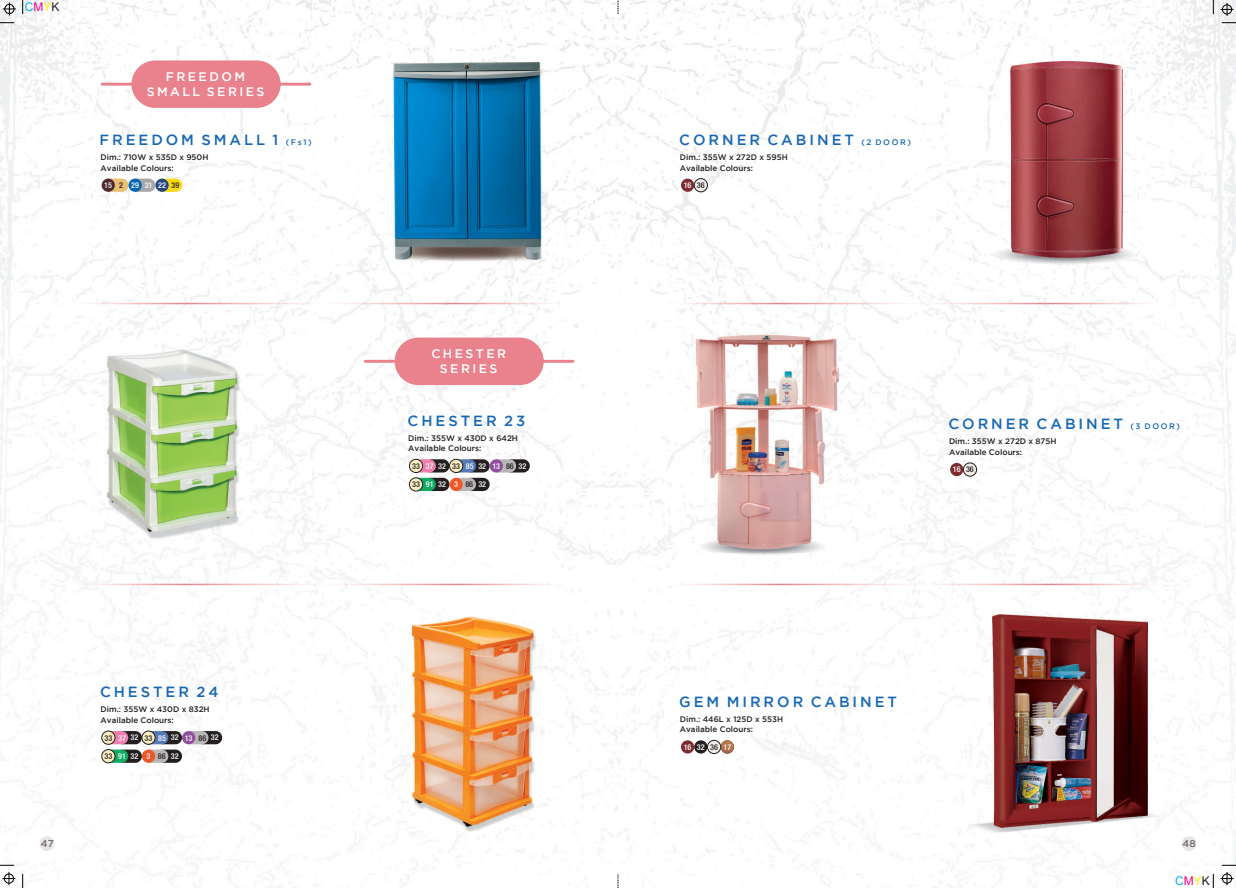
<style>
.page{position:relative;width:1236px;height:888px;background:#fff}
.page>*{position:absolute;margin:0;border:0;box-sizing:border-box;transform-origin:0 0}
.t1{font:500 14.7px "Gotham";letter-spacing:.2em;color:#1768b4}
.t2{font:500 12.4px/14.4px "Gotham";letter-spacing:.195em;color:#fff;text-align:center}
.t3{font:12px "Arial";color:#00aeef}
.t4{font:500 10px "Gotham";color:#6c6d70}
.t5{font:500 8px/10.7px "Gotham";color:#231f20}
.t6{font:8px "Heavenetica Cond 6 Med SH";color:#fff}
.s1{color:#ed028c}
.s2{color:#fff101}
.s3{color:#231f20}
.s4{font-size:8px}
</style>
<div class="page">
<img style="left:0;top:0;width:1236px;height:887px">
<svg style="left:1213px;top:0;width:1px;height:14px"></svg>
<svg style="left:1222px;top:23px;width:14px;height:1px"></svg>
<svg style="left:1220px;top:3px;width:14px;height:13px"></svg>
<div style="left:1222px;top:5px;width:10px;height:9px;border:1px solid #000;border-radius:50%"></div>
<svg style="left:0;top:23px;width:14px;height:1px"></svg>
<svg style="left:23px;top:0;width:1px;height:14px"></svg>
<svg style="left:3px;top:2px;width:13px;height:14px"></svg>
<div style="left:5px;top:4px;width:9px;height:10px;border:1px solid #000;border-radius:50%"></div>
<svg style="left:618px;top:0;width:1px;height:14px"></svg>
<svg style="left:1213px;top:873px;width:1px;height:14px"></svg>
<svg style="left:1222px;top:864px;width:14px;height:1px"></svg>
<svg style="left:1220px;top:871px;width:14px;height:13px"></svg>
<div style="left:1222px;top:873px;width:10px;height:10px;border:1px solid #000;border-radius:50%"></div>
<svg style="left:23px;top:873px;width:1px;height:14px"></svg>
<svg style="left:0;top:864px;width:14px;height:1px"></svg>
<svg style="left:2px;top:871px;width:14px;height:13px"></svg>
<div style="left:4px;top:873px;width:10px;height:10px;border:1px solid #000;border-radius:50%"></div>
<svg style="left:618px;top:873px;width:1px;height:14px"></svg>
<div style="left:40px;top:836px;width:14px;height:14px;background:#eae4e4;border-radius:50%"></div>
<div style="left:1182px;top:836px;width:14px;height:14px;background:#eae4e4;border-radius:50%"></div>
<img style="left:78px;top:303px;width:485px;height:1px">
<img style="left:78px;top:583px;width:485px;height:2px">
<img style="left:385px;top:54px;width:163px;height:218px">
<hr style="left:101px;top:83px;width:210px;height:3px;background:#e9828d">
<div style="left:131px;top:60px;width:150px;height:48px;background:#e9828d;border-radius:24px"></div>
<img style="left:99px;top:351px;width:146px;height:191px">
<img style="left:98px;top:346px;width:143px;height:188px">
<hr style="left:364px;top:360px;width:210px;height:2px;background:#e9828d">
<div style="left:395px;top:337px;width:149px;height:48px;background:#e9828d;border-radius:24px"></div>
<img style="left:399px;top:616px;width:141px;height:220px">
<img style="left:398px;top:613px;width:139px;height:216px">
<div style="left:102px;top:730px;width:13px;height:14px;background:#f8ecc1;border:1px solid #231f20;border-radius:50%"></div>
<div style="left:142px;top:730px;width:13px;height:14px;background:#f8ecc1;border:1px solid #231f20;border-radius:50%"></div>
<svg style="left:191px;top:730px;width:31px;height:14px"></svg>
<div style="left:182px;top:730px;width:13px;height:14px;background:#924e9f;border-radius:50%"></div>
<svg style="left:108px;top:730px;width:34px;height:32px"></svg>
<div style="left:102px;top:749px;width:13px;height:13px;background:#f8ecc1;border:1px solid #231f20;border-radius:50%"></div>
<svg style="left:149px;top:730px;width:33px;height:32px"></svg>
<div style="left:142px;top:749px;width:13px;height:13px;background:#f05728;border-radius:50%"></div>
<div style="left:409px;top:459px;width:14px;height:13px;background:#f8ecc1;border:1px solid #231f20;border-radius:50%"></div>
<div style="left:449px;top:459px;width:14px;height:13px;background:#f8ecc1;border:1px solid #231f20;border-radius:50%"></div>
<svg style="left:499px;top:459px;width:31px;height:13px"></svg>
<div style="left:490px;top:459px;width:13px;height:13px;background:#924e9f;border-radius:50%"></div>
<svg style="left:416px;top:459px;width:33px;height:32px"></svg>
<div style="left:409px;top:477px;width:14px;height:14px;background:#f8ecc1;border:1px solid #231f20;border-radius:50%"></div>
<svg style="left:456px;top:459px;width:34px;height:32px"></svg>
<div style="left:449px;top:477px;width:14px;height:14px;background:#f05728;border-radius:50%"></div>
<svg style="left:111px;top:178px;width:18px;height:14px"></svg>
<div style="left:102px;top:178px;width:13px;height:14px;background:#502a33;border-radius:50%"></div>
<svg style="left:138px;top:178px;width:17px;height:14px"></svg>
<svg style="left:165px;top:178px;width:17px;height:14px"></svg>
<div style="left:129px;top:178px;width:13px;height:14px;background:#0465b2;border-radius:50%"></div>
<div style="left:155px;top:178px;width:14px;height:14px;background:#264681;border-radius:50%"></div>
<img style="left:673px;top:303px;width:485px;height:1px">
<img style="left:673px;top:583px;width:485px;height:2px">
<img style="left:990px;top:244px;width:149px;height:21px;border-radius:50%">
<img style="left:1011px;top:61px;width:111px;height:196px">
<div style="left:681px;top:178px;width:13px;height:14px;background:#7d2d30;border-radius:50%"></div>
<div style="left:694px;top:178px;width:14px;height:14px;background:#f0ebe8;border:1px solid #231f20;border-radius:50%"></div>
<div style="left:950px;top:463px;width:13px;height:13px;background:#7d2d30;border-radius:50%"></div>
<div style="left:963px;top:462px;width:14px;height:14px;background:#f0ebe8;border:1px solid #231f20;border-radius:50%"></div>
<img style="left:697px;top:535px;width:131px;height:20px;border-radius:50%">
<img style="left:686px;top:332px;width:162px;height:220px">
<img style="left:950px;top:806px;width:229px;height:29px">
<img style="left:992px;top:614px;width:155px;height:213px">
<img style="left:1000px;top:616px;width:5px;height:206px">
<div style="left:681px;top:740px;width:13px;height:13px;background:#7d2d30;border-radius:50%"></div>
<div style="left:694px;top:740px;width:13px;height:13px;background:#231f20;border-radius:50%"></div>
<svg style="left:721px;top:740px;width:13px;height:13px"></svg>
<div style="left:707px;top:740px;width:14px;height:13px;background:#f0ebe8;border:1px solid #231f20;border-radius:50%"></div>
<h3 class="t3" style="left:25px;top:2px;width:36px">C<span class="s1">M</span><span class="s2">Y</span><span class="s3">K</span></h3>
<h2 class="t2" style="left:147px;top:70px;width:119px">FREEDOM<br>SMALL SERIES</h2>
<h1 class="t1" style="left:100px;top:134px;width:214px">FREEDOM SMALL 1 <span class="s4">(Fs1)</span></h1>
<p class="t5" style="left:101px;top:152px;width:109px">Dim.: 710W x 535D x 950H<br>Available Colours:</p>
<p class="t6" style="left:104px;top:180px;width:77px">15 <span class="s3">2</span> 29 31 22 <span class="s3">39</span></p>
<h1 class="t1" style="left:100px;top:686px;width:120px">CHESTER 24</h1>
<p class="t5" style="left:101px;top:704px;width:111px">Dim.: 355W x 430D x 832H<br>Available Colours:</p>
<p class="t6" style="left:104px;top:732px;width:116px"><span class="s3">33</span> 37 32 <span class="s3">33</span> 85 32 13 <span class="s3">86</span> 32</p>
<p class="t6" style="left:104px;top:750px;width:76px"><span class="s3">33</span> 91 32 3 <span class="s3">86</span> 32</p>
<h2 class="t2" style="left:431px;top:347px;width:76px">CHESTER<br>SERIES</h2>
<h1 class="t1" style="left:408px;top:415px;width:119px">CHESTER 23</h1>
<p class="t5" style="left:408px;top:433px;width:111px">Dim.: 355W x 430D x 642H<br>Available Colours:</p>
<p class="t6" style="left:412px;top:460px;width:116px"><span class="s3">33</span> 37 32 <span class="s3">33</span> 85 32 13 <span class="s3">86</span> 32</p>
<p class="t6" style="left:412px;top:479px;width:76px"><span class="s3">33</span> 91 32 3 <span class="s3">86</span> 32</p>
<h1 class="t1" style="left:679px;top:134px;width:233px">CORNER CABINET <span class="s4">(2 DOOR)</span></h1>
<p class="t5" style="left:680px;top:152px;width:109px">Dim.: 355W x 272D x 595H<br>Available Colours:</p>
<p class="t6" style="left:684px;top:180px;width:23px">16 <span class="s3">36</span></p>
<h1 class="t1" style="left:948px;top:418px;width:233px">CORNER CABINET <span class="s4">(3 DOOR)</span></h1>
<p class="t5" style="left:949px;top:436px;width:109px">Dim.: 355W x 272D x 875H<br>Available Colours:</p>
<p class="t6" style="left:953px;top:464px;width:23px">16 <span class="s3">36</span></p>
<h1 class="t1" style="left:679px;top:695px;width:219px">GEM MIRROR CABINET</h1>
<p class="t5" style="left:680px;top:713px;width:105px">Dim.: 446L x 125D x 553H<br>Available Colours:</p>
<p class="t6" style="left:684px;top:741px;width:49px">16 32 <span class="s3">36</span> 17</p>
<p class="t4" style="left:41px;top:839px;width:14px">47</p>
<p class="t4" style="left:1183px;top:839px;width:15px">48</p>
<h3 class="t3" style="left:1175px;top:876px;width:36px">C<span class="s1">M</span><span class="s2">Y</span><span class="s3">K</span></h3>
</div>
